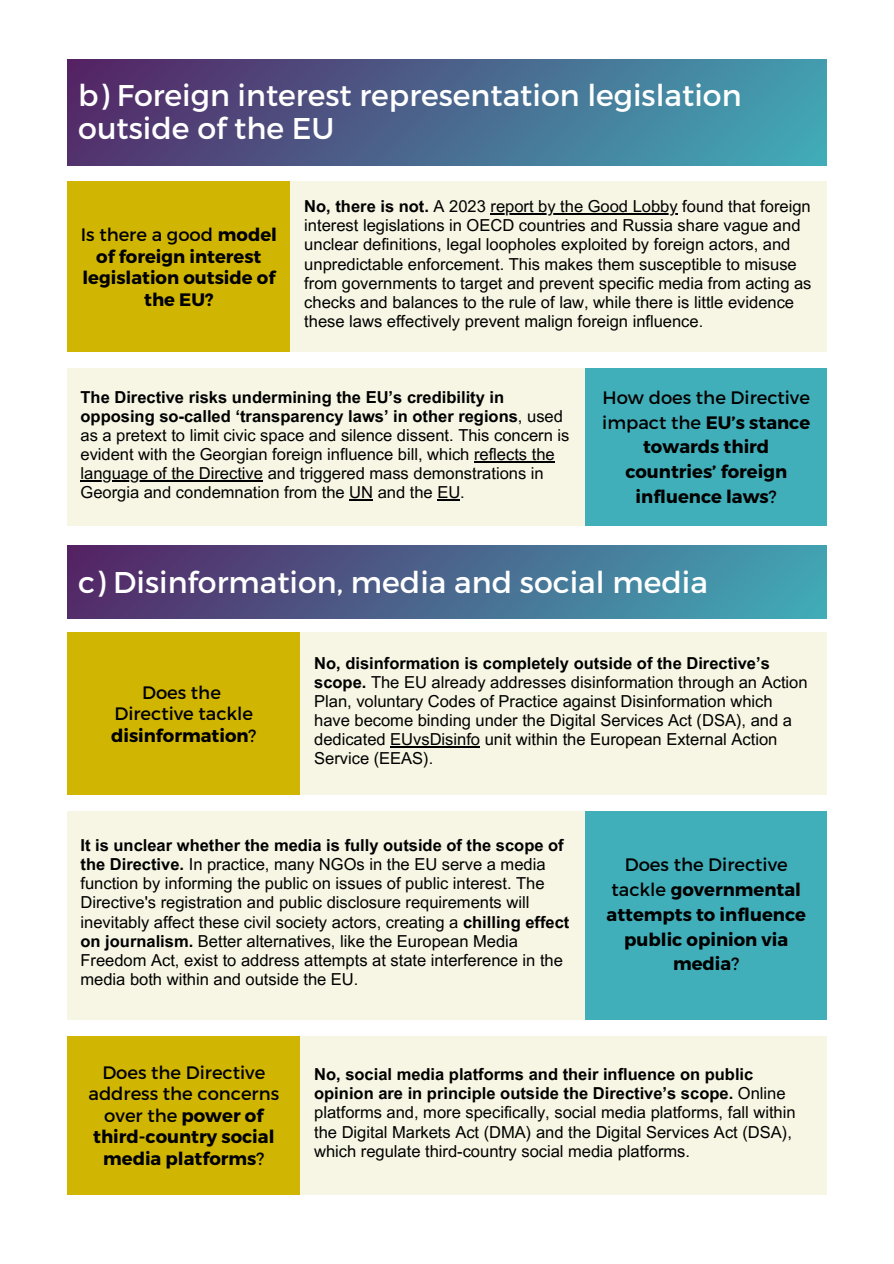
<style>
.page{position:relative;width:894px;height:1264px;background:#fff}
.page>*{position:absolute;margin:0;border:0;box-sizing:border-box;transform-origin:0 0}
.t1{font:30px/32.7px "Montserrat";color:#fff}
.t2{font:700 18px/24.8px "Montserrat";color:#000;text-align:center}
.t3{font:18px/21.3px "Montserrat";color:#000}
.t4{font:16.5px/19.2px "Arial MT Pro";color:#000}
.s1{font-weight:400}
.s2{font-weight:700}
</style>
<div class="page">
<div style="left:67px;top:59px;width:759px;height:106px;background:linear-gradient(to right,#542968,#41a5b4)"></div>
<div style="left:67px;top:182px;width:224px;height:170px;background:#d0b503"></div>
<div style="left:290px;top:182px;width:536px;height:170px;background:#f7f5e3"></div>
<hr style="left:490px;top:213px;width:187px;height:1px;background:#000">
<div style="left:67px;top:369px;width:519px;height:157px;background:#f7f5e3"></div>
<div style="left:585px;top:369px;width:241px;height:157px;background:#40afba"></div>
<hr style="left:474px;top:461px;width:80px;height:1px;background:#000">
<hr style="left:80px;top:480px;width:183px;height:1px;background:#000">
<svg style="left:349px;top:499px;width:24px;height:1px"></svg>
<svg style="left:437px;top:499px;width:23px;height:1px"></svg>
<div style="left:67px;top:546px;width:759px;height:72px;background:linear-gradient(to right,#542767,#41a8b5)"></div>
<div style="left:67px;top:632px;width:234px;height:163px;background:#d0b503"></div>
<div style="left:300px;top:632px;width:526px;height:163px;background:#f7f5e3"></div>
<hr style="left:390px;top:746px;width:90px;height:1px;background:#000">
<div style="left:67px;top:811px;width:519px;height:208px;background:#f7f5e3"></div>
<div style="left:585px;top:811px;width:241px;height:208px;background:#40afba"></div>
<div style="left:67px;top:1036px;width:234px;height:158px;background:#d0b503"></div>
<div style="left:300px;top:1036px;width:526px;height:158px;background:#f7f5e3"></div>
<p class="t1" style="left:78px;top:78px;width:664px">b) Foreign interest representation legislation outside of the EU</p>
<p class="t2" style="left:81px;top:223px;width:198px;line-height:21.3px"><span class="s1">Is there a good</span> model of foreign interest legislation outside of the EU?</p>
<p class="t4" style="left:304px;top:199px;width:507px"><span class="s2">No, there is not.</span> A 2023 report by the Good Lobby found that foreign</p>
<p class="t4" style="left:304px;top:218px;width:508px">interest legislations in OECD countries and Russia share vague and unclear definitions, legal loopholes exploited by foreign actors, and unpredictable enforcement. This makes them susceptible to misuse from governments to target and prevent specific media from acting as checks and balances to the rule of law, while there is little evidence these laws effectively prevent malign foreign influence.</p>
<p class="t4" style="left:80px;top:389px;width:490px"><span class="s2">The Directive risks undermining the EU’s credibility in opposing so-called ‘transparency laws’ in other regions</span>, used as a pretext to limit civic space and silence dissent. This concern is evident with the Georgian foreign influence bill, which reflects the</p>
<p class="t4" style="left:80px;top:466px;width:464px">language of the Directive and triggered mass demonstrations in<br>Georgia and condemnation from the UN and the EU.</p>
<p class="t2" style="left:602px;top:384px;width:209px"><span class="s1">How does the Directive impact the</span> EU’s stance towards third countries’ foreign influence laws<span class="s1">?</span></p>
<p class="t1" style="left:78px;top:564px;width:631px">c) Disinformation, media and social media</p>
<p class="t3" style="left:142px;top:681px;width:80px">Does the</p>
<p class="t3" style="left:111px;top:702px;width:147px">Directive tackle <span class="s2">disinformation</span>?</p>
<p class="t4" style="left:314px;top:655px;width:495px"><span class="s2">No, disinformation is completely outside of the Directive’s scope.</span> The EU already addresses disinformation through an Action Plan, voluntary Codes of Practice against Disinformation which have become binding under the Digital Services Act (DSA), and a dedicated EUvsDisinfo unit within the European External Action Service (EEAS).</p>
<p class="t4" style="left:80px;top:837px;width:490px"><span class="s2">It is unclear whether the media is fully outside of the scope of the Directive.</span> In practice, many NGOs in the EU serve a media function by informing the public on issues of public interest. The Directive's registration and public disclosure requirements will inevitably affect these civil society actors, creating a <span class="s2">chilling effect on journalism.</span> Better alternatives, like the European Media Freedom Act, exist to address attempts at state interference in the media both within and outside the EU.</p>
<p class="t2" style="left:606px;top:851px;width:201px"><span class="s1">Does the Directive tackle</span> governmental attempts to influence public opinion via media<span class="s1">?</span></p>
<p class="t3" style="left:88px;top:1061px;width:192px;text-align:center">Does the Directive address the concerns over the <span class="s2">power of third-country social media platforms</span>?</p>
<p class="t4" style="left:314px;top:1066px;width:483px"><span class="s2">No, social media platforms and their influence on public opinion are in principle outside the Directive’s scope.</span> Online platforms and, more specifically, social media platforms, fall within the Digital Markets Act (DMA) and the Digital Services Act (DSA), which regulate third-country social media platforms.</p>
</div>
